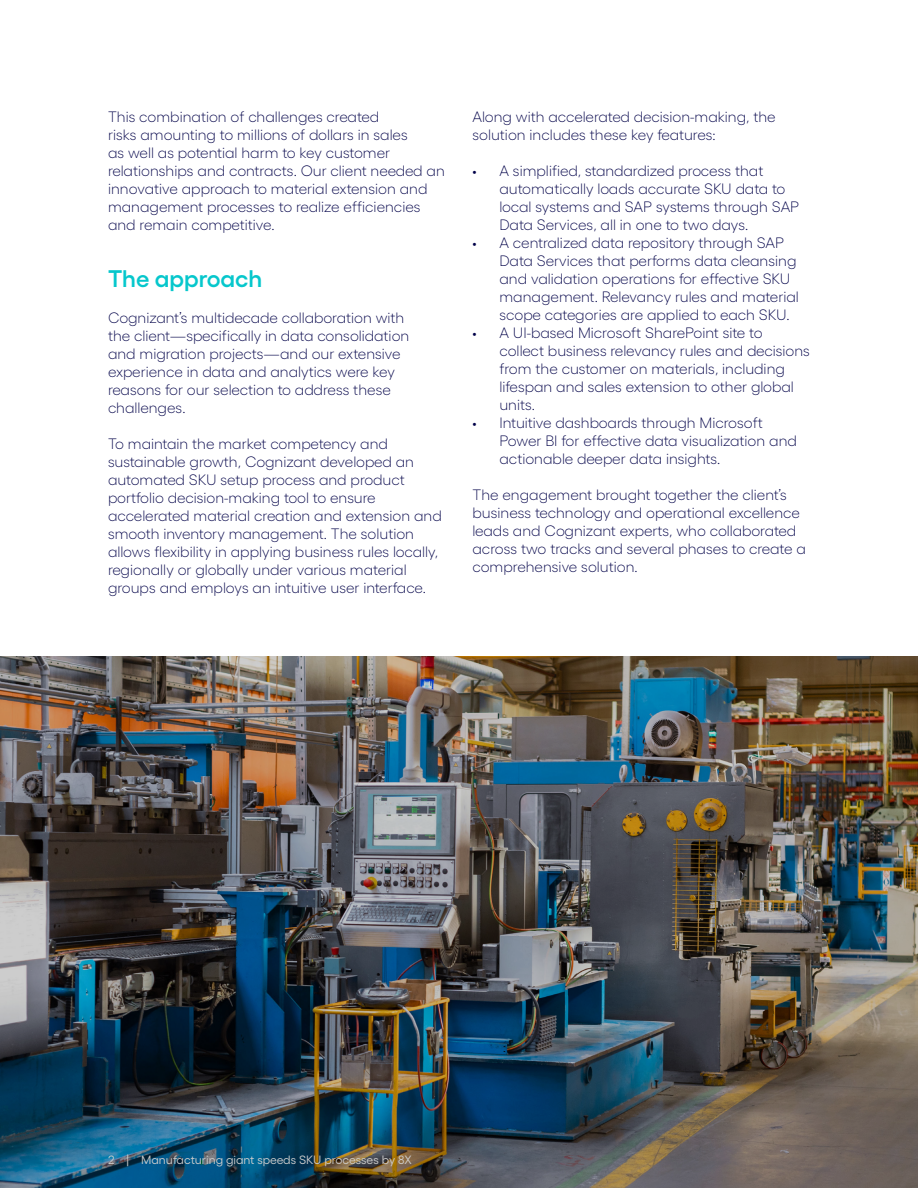
<style>
.page{position:relative;width:918px;height:1188px;background:#fff}
.page>*{position:absolute;margin:0;border:0;box-sizing:border-box;transform-origin:0 0}
.t1{font:600 24px "Gellix";color:#06c7cc}
.t2{font:300 15px/18px "Gellix";color:#000048}
.Folio_Centered_8_10{font:12px "Gellix";color:#fff}
</style>
<div class="page">
<img style="left:0;top:657px;width:918px;height:531px">
<p class="t2" style="left:108px;top:106px;width:338px">This combination of challenges created<br>risks amounting to millions of dollars in sales<br>as well as potential harm to key customer relationships and contracts. Our client needed an innovative approach to material extension and management processes to realize efficiencies and remain competitive.</p>
<p class="t1" style="left:108px;top:260px;width:156px">The approach</p>
<p class="t2" style="left:108px;top:308px;width:303px">Cognizant’s multidecade collaboration with the client—specifically in data consolidation and migration projects—and our extensive experience in data and analytics were key reasons for our selection to address these challenges.</p>
<p class="t2" style="left:108px;top:434px;width:335px">To maintain the market competency and sustainable growth, Cognizant developed an automated SKU setup process and product portfolio decision-making tool to ensure accelerated material creation and extension and smooth inventory management. The solution allows flexibility in applying business rules locally, regionally or globally under various material groups and employs an intuitive user interface.</p>
<p class="t2" style="left:472px;top:106px;width:305px">Along with accelerated decision-making, the solution includes these key features:</p>
<p class="t2" style="left:500px;top:160px;width:301px;text-indent:-27px">• A simplified, standardized process that automatically loads accurate SKU data to local systems and SAP systems through SAP Data Services, all in one to two days.</p>
<p class="t2" style="left:500px;top:232px;width:301px;text-indent:-27px">• A centralized data repository through SAP Data Services that performs data cleansing and validation operations for effective SKU management. Relevancy rules and material scope categories are applied to each SKU.</p>
<p class="t2" style="left:500px;top:322px;width:312px;text-indent:-27px">• A UI-based Microsoft SharePoint site to collect business relevancy rules and decisions from the customer on materials, including lifespan and sales extension to other global units.</p>
<p class="t2" style="left:500px;top:412px;width:299px;text-indent:-27px">• Intuitive dashboards through Microsoft<br>Power BI for effective data visualization and actionable deeper data insights.</p>
<p class="t2" style="left:472px;top:484px;width:335px">The engagement brought together the client’s business technology and operational excellence leads and Cognizant experts, who collaborated across two tracks and several phases to create a comprehensive solution.</p>
<p class="Folio_Centered_8_10" style="left:108px;top:1151px;width:305px">2 | Manufacturing giant speeds SKU processes by 8X</p>
</div>
